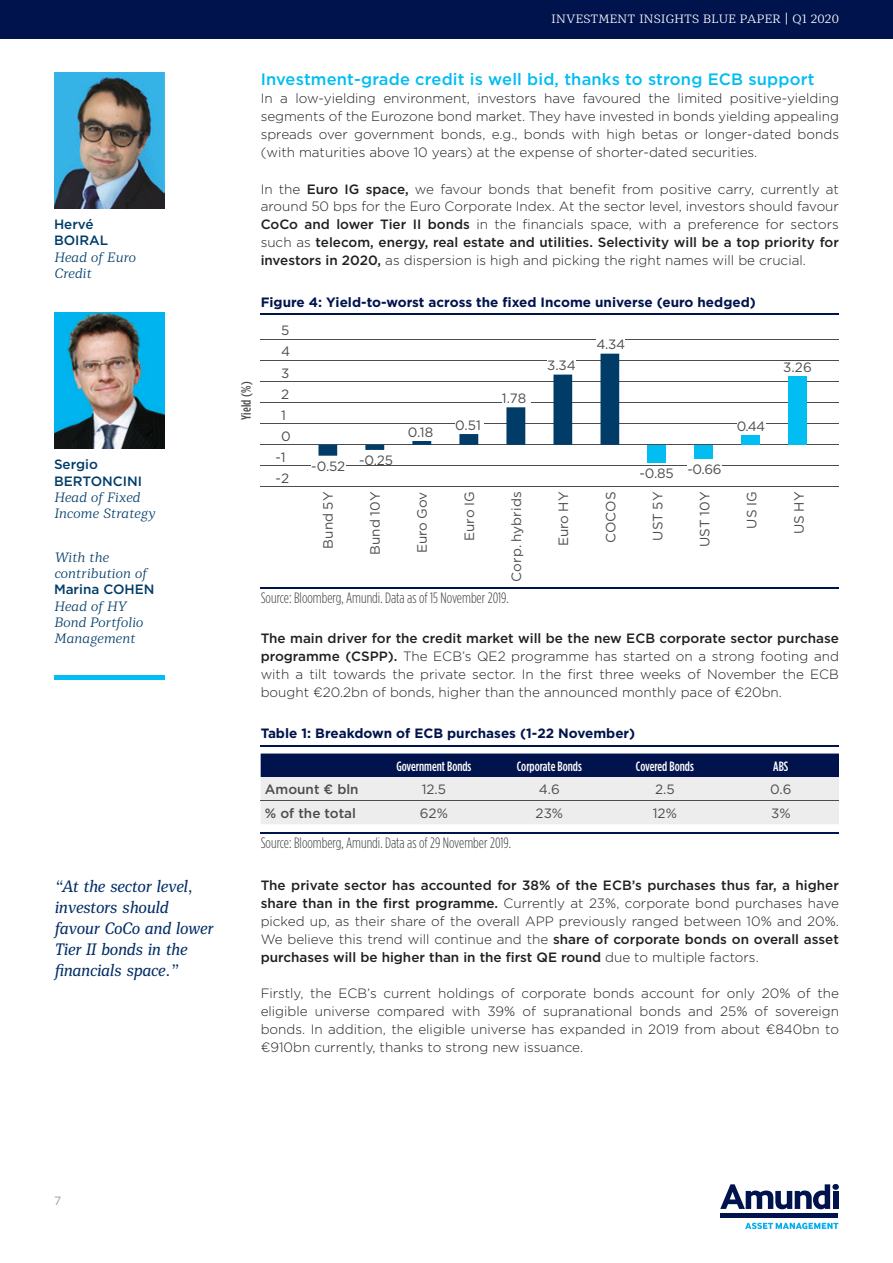
<style>
.page{position:relative;width:893px;height:1263px;background:#fff}
.page>*{position:absolute;margin:0;border:0;box-sizing:border-box;transform-origin:0 0}
.t1{font:italic condensed 16.5px/21px "Mediator Serif";letter-spacing:-.01em;color:#002d66}
.t2{font:500 16.5px "Gotham";letter-spacing:.01em;color:#01bdf2}
.t3{font:300 15px "Gotham Condensed";color:#3e3e3f}
.t4{font:300 13.5px/18px "Gotham";color:#231f20;text-align:justify}
.t5{font:500 13.5px/18px "Gotham";color:#231f20;text-align:justify}
.t6{font:13.5px/21px "Gotham";letter-spacing:.005em;color:#4b4c4d;text-align:center}
.t7{font:700 13.5px "Gotham";color:#00134d}
.t8{font:italic 300 13.5px/16.2px "Mediator Serif";color:#013c69}
.t9{font:500 13.5px "Gotham Condensed";color:#fff}
.t10{font:500 13.5px/16.2px "Gotham";color:#013c69}
.t11{font:500 13.5px "Gotham";color:#4b4c4d}
.t12{font:500 13.5px "Gotham Condensed";letter-spacing:.02em;color:#4b4c4d}
.t13{font:300 12px "Mediator Serif";letter-spacing:.02em;color:#fff}
.t14{font:12px "Gotham";color:#9d9fa2}
.s1{font-weight:500}
.s2{font-weight:300}
</style>
<div class="page">
<svg style="left:720px;top:1184px;width:110px;height:25px"></svg>
<div style="left:832px;top:1184px;width:7px;height:6px;background:#00134d;border-radius:50%"></div>
<div style="left:833px;top:1191px;width:5px;height:18px;background:#00134d"></div>
<div style="left:720px;top:1213px;width:118px;height:5px;background:#00134d"></div>
<svg style="left:745px;top:1222px;width:93px;height:7px"></svg>
<div style="left:0;top:0;width:893px;height:38px;background:#00134d"></div>
<img style="left:54px;top:72px;width:111px;height:136px">
<img style="left:54px;top:313px;width:111px;height:136px">
<hr style="left:54px;top:676px;width:111px;height:4px;background:#01bdf2">
<hr style="left:261px;top:314px;width:578px;height:1px;background:#00134d">
<hr style="left:261px;top:339px;width:578px;height:1px;background:#4b4c4d">
<hr style="left:261px;top:360px;width:578px;height:1px;background:#4b4c4d">
<hr style="left:261px;top:381px;width:578px;height:1px;background:#4b4c4d">
<hr style="left:261px;top:402px;width:578px;height:1px;background:#4b4c4d">
<hr style="left:261px;top:423px;width:578px;height:1px;background:#4b4c4d">
<hr style="left:261px;top:444px;width:578px;height:1px;background:#4b4c4d">
<hr style="left:261px;top:465px;width:578px;height:1px;background:#4b4c4d">
<hr style="left:261px;top:486px;width:578px;height:1px;background:#4b4c4d">
<hr style="left:261px;top:587px;width:578px;height:2px;background:#00134d">
<div style="left:311px;top:460px;width:34px;height:11px;background:#fff"></div>
<div style="left:687px;top:463px;width:34px;height:11px;background:#fff"></div>
<div style="left:597px;top:338px;width:28px;height:11px;background:#fff"></div>
<div style="left:737px;top:420px;width:28px;height:11px;background:#fff"></div>
<div style="left:647px;top:445px;width:19px;height:18px;background:#01bdf2"></div>
<div style="left:694px;top:445px;width:19px;height:14px;background:#01bdf2"></div>
<div style="left:741px;top:435px;width:19px;height:10px;background:#01bdf2"></div>
<div style="left:788px;top:376px;width:19px;height:69px;background:#01bdf2"></div>
<svg style="left:318px;top:354px;width:301px;height:102px"></svg>
<hr style="left:261px;top:745px;width:578px;height:1px;background:#00134d">
<hr style="left:261px;top:832px;width:578px;height:2px;background:#00134d">
<svg style="left:261px;top:753px;width:578px;height:71px;background:#9da4b8"></svg>
<hr style="left:261px;top:800px;width:115px;height:1px;background:#4b4c4d">
<hr style="left:376px;top:800px;width:116px;height:1px;background:#4b4c4d">
<hr style="left:492px;top:800px;width:115px;height:1px;background:#4b4c4d">
<hr style="left:607px;top:800px;width:116px;height:1px;background:#4b4c4d">
<hr style="left:723px;top:800px;width:116px;height:1px;background:#4b4c4d">
<p class="t10" style="left:54px;top:216px;width:56px">Hervé<br>BOIRAL</p>
<p class="t8" style="left:54px;top:249px;width:83px">Head of Euro<br>Credit</p>
<p class="t10" style="left:54px;top:456px;width:90px">Sergio<br>BERTONCINI</p>
<p class="t8" style="left:54px;top:489px;width:103px">Head of Fixed<br>Income Strategy</p>
<p class="t8" style="left:54px;top:549px;width:94px">With the contribution of</p>
<p class="t10" style="left:54px;top:581px;width:102px">Marina COHEN</p>
<p class="t8" style="left:54px;top:598px;width:90px">Head of HY<br>Bond Portfolio<br>Management</p>
<p class="t1" style="left:54px;top:876px;width:161px">“At the sector level, investors should favour CoCo and lower<br>Tier II bonds in the financials space.”</p>
<p class="t13" style="left:552px;top:11px;width:289px">INVESTMENT INSIGHTS BLUE PAPER | Q1 2020</p>
<p class="t2" style="left:261px;top:69px;width:555px">Investment-grade credit is well bid, thanks to strong ECB support</p>
<p class="t4" style="left:261px;top:89px;width:580px">In a low-yielding environment, investors have favoured the limited positive-yielding segments of the Eurozone bond market. They have invested in bonds yielding appealing spreads over government bonds, e.g., bonds with high betas or longer-dated bonds (with maturities above 10 years) at the expense of shorter-dated securities.</p>
<p class="t4" style="left:261px;top:179px;width:580px">In the <span class="s1">Euro IG space,</span> we favour bonds that benefit from positive carry, currently at around 50 bps for the Euro Corporate Index. At the sector level, investors should favour <span class="s1">CoCo and lower Tier II bonds</span> in the financials space, with a preference for sectors such as <span class="s1">telecom, energy, real estate and utilities. Selectivity will be a top priority for investors in 2020,</span> as dispersion is high and picking the right names will be crucial.</p>
<p class="t12" style="left:238px;top:420px;width:40px;rotate:-90deg">Yield (%)</p>
<p class="t7" style="left:261px;top:293px;width:497px">Figure 4: Yield-to-worst across the fixed Income universe (euro hedged)</p>
<p class="t6" style="left:276px;top:320px;width:17px">5<br>4<br>3<br>2<br>1<br>0 -1 -2</p>
<p class="t6" style="left:597px;top:334px;width:30px">4.34</p>
<p class="t6" style="left:547px;top:355px;width:30px">3.34</p>
<p class="t6" style="left:502px;top:387px;width:26px">1.78</p>
<p class="t6" style="left:455px;top:414px;width:27px">0.51</p>
<p class="t6" style="left:737px;top:416px;width:30px">0.44</p>
<p class="t6" style="left:408px;top:421px;width:27px">0.18</p>
<p class="t6" style="left:311px;top:452px;width:83px">-0.52 -0.25</p>
<p class="t6" style="left:639px;top:460px;width:83px">-0.85 -0.66</p>
<p class="t6" style="left:783px;top:357px;width:30px">3.26</p>
<p class="t6" style="left:317px;top:548px;width:58px;rotate:-90deg">Bund 5Y</p>
<p class="t6" style="left:364px;top:555px;width:65px;rotate:-90deg">Bund 10Y</p>
<p class="t6" style="left:411px;top:553px;width:63px;rotate:-90deg">Euro Gov</p>
<p class="t6" style="left:458px;top:541px;width:51px;rotate:-90deg">Euro IG</p>
<p class="t6" style="left:506px;top:582px;width:91px;rotate:-90deg">Corp. hybrids</p>
<p class="t6" style="left:553px;top:546px;width:56px;rotate:-90deg">Euro HY</p>
<p class="t6" style="left:600px;top:543px;width:53px;rotate:-90deg">COCOS</p>
<p class="t6" style="left:647px;top:540px;width:50px;rotate:-90deg">UST 5Y</p>
<p class="t6" style="left:694px;top:547px;width:57px;rotate:-90deg">UST 10Y</p>
<p class="t6" style="left:741px;top:528px;width:38px;rotate:-90deg">US IG</p>
<p class="t6" style="left:788px;top:534px;width:44px;rotate:-90deg">US HY</p>
<p class="t3" style="left:261px;top:589px;width:250px">Source: Bloomberg, Amundi. Data as of 15 November 2019.</p>
<p class="t4" style="left:261px;top:629px;width:580px"><span class="s1">The main driver for the credit market will be the new ECB corporate sector purchase programme (CSPP).</span> The ECB’s QE2 programme has started on a strong footing and with a tilt towards the private sector. In the first three weeks of November the ECB bought €20.2bn of bonds, higher than the announced monthly pace of €20bn.</p>
<p class="t7" style="left:261px;top:724px;width:376px">Table 1: Breakdown of ECB purchases (1-22 November)</p>
<p class="t9" style="left:396px;top:758px;width:77px">Government Bonds</p>
<p class="t9" style="left:517px;top:758px;width:66px">Corporate Bonds</p>
<p class="t9" style="left:636px;top:758px;width:59px">Covered Bonds</p>
<p class="t9" style="left:773px;top:758px;width:17px">ABS</p>
<p class="t11" style="left:265px;top:781px;width:95px">Amount € bln</p>
<p class="t6" style="left:422px;top:779px;width:26px">12.5</p>
<p class="t6" style="left:539px;top:779px;width:23px">4.6</p>
<p class="t6" style="left:655px;top:779px;width:21px">2.5</p>
<p class="t6" style="left:770px;top:779px;width:23px">0.6</p>
<p class="t11" style="left:265px;top:804px;width:93px">% of the total</p>
<p class="t6" style="left:420px;top:802px;width:30px">62%</p>
<p class="t6" style="left:536px;top:802px;width:29px">23%</p>
<p class="t6" style="left:653px;top:802px;width:26px">12%</p>
<p class="t6" style="left:771px;top:802px;width:21px">3%</p>
<p class="t3" style="left:261px;top:834px;width:252px">Source: Bloomberg, Amundi. Data as of 29 November 2019.</p>
<p class="t5" style="left:261px;top:876px;width:580px">The private sector has accounted for 38% of the ECB’s purchases thus far, a higher share than in the first programme. <span class="s2">Currently at 23%, corporate bond purchases have picked up, as their share of the overall APP previously ranged between 10% and 20%.<br>We believe this trend will continue and the</span> share of corporate bonds on overall asset purchases will be higher than in the first QE round <span class="s2">due to multiple factors.</span></p>
<p class="t4" style="left:261px;top:983px;width:580px">Firstly, the ECB’s current holdings of corporate bonds account for only 20% of the eligible universe compared with 39% of supranational bonds and 25% of sovereign bonds. In addition, the eligible universe has expanded in 2019 from about €840bn to €910bn currently, thanks to strong new issuance.</p>
<p class="t14" style="left:54px;top:1194px;width:9px">7</p>
</div>
